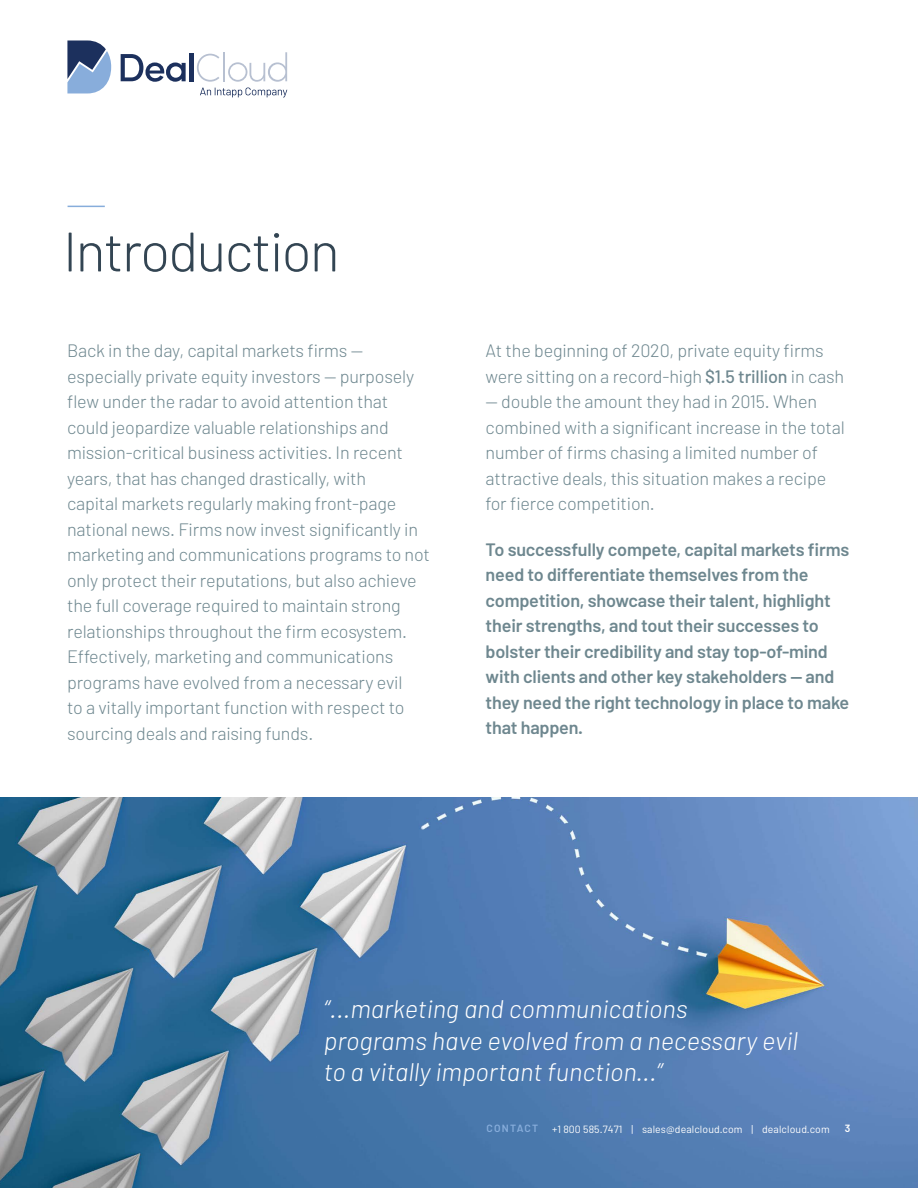
<style>
.page{position:relative;width:918px;height:1188px;background:#fff}
.page>*{position:absolute;margin:0;border:0;box-sizing:border-box;transform-origin:0 0}
.t1{font:300 55.5px "Barlow";letter-spacing:-.03em;color:#334553}
.t2{font:italic 300 25.5px/31.5px "Barlow";color:#fff}
.t3{font:300 18px/25.5px "Barlow";letter-spacing:-.01em;color:#6e878f}
.t4{font:600 18px/25.5px "Barlow";letter-spacing:-.01em;color:#6e878f}
.t5{font:10.5px "Barlow";letter-spacing:.01em;color:#fff}
.t6{font:600 10.5px "Barlow";color:#fff}
.s1{font-weight:500}
.s2{font-weight:600;color:#87addb}
</style>
<div class="page">
<img style="left:0;top:797px;width:918px;height:391px">
<hr style="left:68px;top:206px;width:37px;height:1px;background:#87addb">
<svg style="left:68px;top:40px;width:43px;height:53px"></svg>
<svg style="left:197px;top:54px;width:22px;height:28px"></svg>
<hr style="left:223px;top:52px;width:2px;height:29px;background:#b7c0d1">
<svg style="left:228px;top:52px;width:59px;height:30px"></svg>
<svg style="left:121px;top:54px;width:65px;height:28px"></svg>
<hr style="left:190px;top:53px;width:4px;height:28px;background:#1c305d">
<svg style="left:200px;top:88px;width:87px;height:9px"></svg>
<h1 class="t1" style="left:63px;top:217px;width:278px">Introduction</h1>
<p class="t3" style="left:67px;top:337px;width:364px">Back in the day, capital markets firms — especially private equity investors — purposely flew under the radar to avoid attention that could jeopardize valuable relationships and mission-critical business activities. In recent years, that has changed drastically, with<br>capital markets regularly making front-page national news. Firms now invest significantly in marketing and communications programs to not only protect their reputations, but also achieve the full coverage required to maintain strong relationships throughout the firm ecosystem.<br>Effectively, marketing and communications programs have evolved from a necessary evil<br>to a vitally important function with respect to sourcing deals and raising funds.</p>
<p class="t3" style="left:486px;top:337px;width:360px">At the beginning of 2020, private equity firms were sitting on a record-high <span class="s1">$1.5 trillion</span> in cash</p>
<p class="t3" style="left:486px;top:388px;width:361px">— double the amount they had in 2015. When combined with a significant increase in the total number of firms chasing a limited number of attractive deals, this situation makes a recipe for fierce competition.</p>
<p class="t4" style="left:486px;top:536px;width:365px">To successfully compete, capital markets firms need to differentiate themselves from the competition, showcase their talent, highlight their strengths, and tout their successes to bolster their credibility and stay top-of-mind with clients and other key stakeholders — and they need the right technology in place to make that happen.</p>
<h2 class="t2" style="left:324px;top:993px;width:476px">“...marketing and communications<br>programs have evolved from a necessary evil to a vitally important function...”</h2>
<p class="t5" style="left:486px;top:1122px;width:345px"><span class="s2">CONTACT</span> +1 800 585.7471 | sales@dealcloud.com | dealcloud.com</p>
<p class="t6" style="left:845px;top:1121px;width:7px">3</p>
</div>
